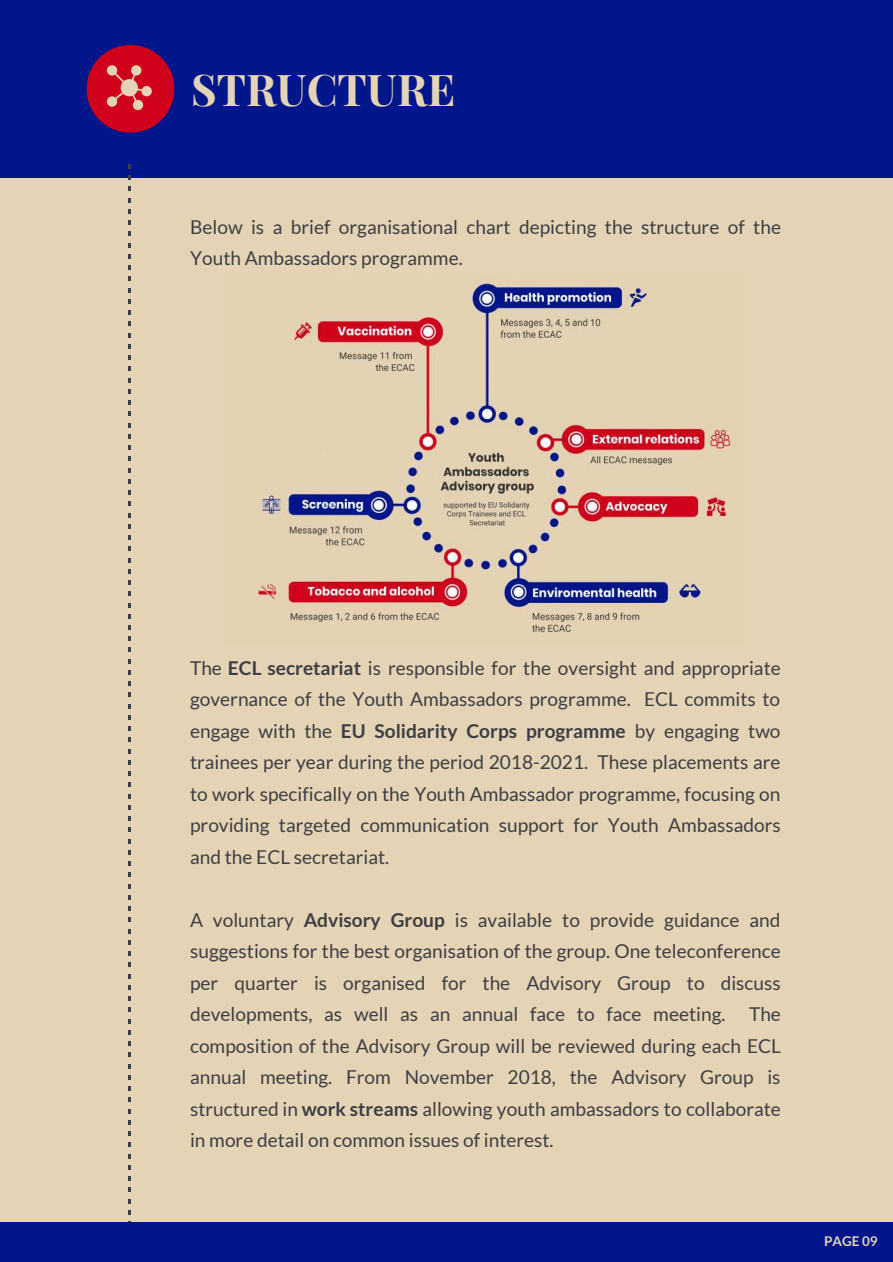
<style>
.page{position:relative;width:893px;height:1262px;background:#fff}
.page>*{position:absolute;margin:0;border:0;box-sizing:border-box;transform-origin:0 0}
.t1{font:700 43.8px "Playfair Display";color:#e5d3b5}
.t2{font:19.05px/31.5px "Lato";color:#3d3e43;text-align:justify}
.t3{font:700 13.5px "Lato";color:#e5d3b5}
.s1{font-weight:700}
</style>
<div class="page">
<div style="left:0;top:0;width:892px;height:1261px;background:#e5d3b5"></div>
<div style="left:0;top:0;width:892px;height:178px;background:#00168a"></div>
<div style="left:0;top:1222px;width:892px;height:39px;background:#00168a"></div>
<div style="left:87px;top:45px;width:87px;height:88px;background:#d0021b;border-radius:50%"></div>
<svg style="left:107px;top:65px;width:45px;height:45px"></svg>
<img style="left:254px;top:282px;width:482px;height:351px">
<h1 class="t1" style="left:191px;top:55px;width:265px">STRUCTURE</h1>
<p class="t2" style="left:190px;top:211px;width:592px">Below is a brief organisational chart depicting the structure of the<br>Youth Ambassadors programme.</p>
<p class="t2" style="left:190px;top:652px;width:592px">The <span class="s1">ECL secretariat</span> is responsible for the oversight and appropriate governance of the Youth Ambassadors programme. ECL commits to engage with the <span class="s1">EU Solidarity Corps programme</span> by engaging two trainees per year during the period 2018-2021. These placements are to work specifically on the Youth Ambassador programme, focusing on providing targeted communication support for Youth Ambassadors and the ECL secretariat.</p>
<p class="t2" style="left:190px;top:903px;width:592px">A voluntary <span class="s1">Advisory Group</span> is available to provide guidance and suggestions for the best organisation of the group. One teleconference per quarter is organised for the Advisory Group to discuss developments, as well as an annual face to face meeting. The composition of the Advisory Group will be reviewed during each ECL annual meeting. From November 2018, the Advisory Group is structured in <span class="s1">work streams</span> allowing youth ambassadors to collaborate in more detail on common issues of interest.</p>
<p class="t3" style="left:823px;top:1233px;width:55px">PAGE 09</p>
</div>
